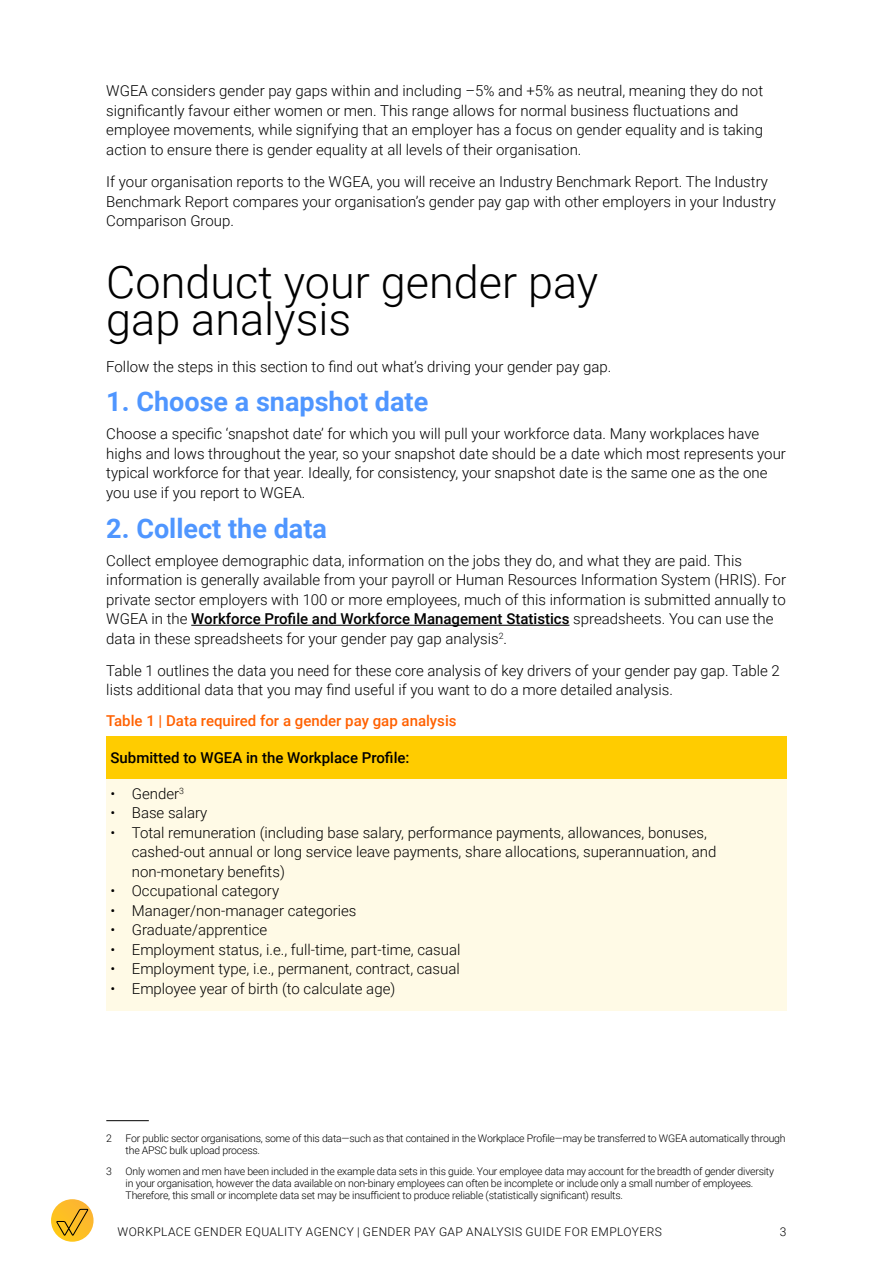
<style>
.page{position:relative;width:893px;height:1263px;background:#fff}
.page>*{position:absolute;margin:0;border:0;box-sizing:border-box;transform-origin:0 0}
._02_WGEA24_H2-span{font:300 45px/37.5px "Roboto";color:#000}
._04_WGEA24_H4_1column{font:700 27px "Roboto";color:#4f96ff}
._00_WGEA24_body{font:300 15px/19.5px "Roboto";color:#000}
._05B_Table_heading{font:500 15px "Roboto";color:#ff6100}
.Table_left_column{font:500 15px "Roboto";color:#000}
.t1{font:300 12px "Roboto";letter-spacing:.035em;color:#000}
._08_footnotes{font:300 10.5px/12px "Roboto";letter-spacing:-.02em;color:#000}
.s1{font-weight:500}
</style>
<div class="page">
<svg style="left:51px;top:1199px;width:43px;height:43px"></svg>
<svg style="left:56px;top:1209px;width:32px;height:27px"></svg>
<hr style="left:106px;top:1120px;width:43px;height:1px;background:#000">
<hr style="left:191px;top:625px;width:378px;height:1px;background:#000">
<div style="left:106px;top:736px;width:681px;height:43px;background:#fc0"></div>
<div style="left:106px;top:779px;width:681px;height:232px;background:#fffae6"></div>
<p class="_00_WGEA24_body" style="left:106px;top:81px;width:658px">WGEA considers gender pay gaps within and including –5% and +5% as neutral, meaning they do not significantly favour either women or men. This range allows for normal business fluctuations and employee movements, while signifying that an employer has a focus on gender equality and is taking action to ensure there is gender equality at all levels of their organisation.</p>
<p class="_00_WGEA24_body" style="left:106px;top:171px;width:671px">If your organisation reports to the WGEA, you will receive an Industry Benchmark Report. The Industry<br>Benchmark Report compares your organisation’s gender pay gap with other employers in your Industry<br>Comparison Group.</p>
<p class="_02_WGEA24_H2-span" style="left:106px;top:261px;width:493px">Conduct your gender pay gap analysis</p>
<p class="_00_WGEA24_body" style="left:106px;top:356px;width:507px">Follow the steps in this section to find out what’s driving your gender pay gap.</p>
<p class="_04_WGEA24_H4_1column" style="left:106px;top:383px;width:323px">1. Choose a snapshot date</p>
<p class="_00_WGEA24_body" style="left:106px;top:424px;width:681px">Choose a specific ‘snapshot date’ for which you will pull your workforce data. Many workplaces have highs and lows throughout the year, so your snapshot date should be a date which most represents your typical workforce for that year. Ideally, for consistency, your snapshot date is the same one as the one you use if you report to WGEA.</p>
<p class="_04_WGEA24_H4_1column" style="left:106px;top:509px;width:222px">2. Collect the data</p>
<p class="_00_WGEA24_body" style="left:106px;top:550px;width:681px">Collect employee demographic data, information on the jobs they do, and what they are paid. This information is generally available from your payroll or Human Resources Information System (HRIS). For private sector employers with 100 or more employees, much of this information is submitted annually to WGEA in the <span class="s1">Workforce Profile and Workforce Management Statistics</span> spreadsheets. You can use the data in these spreadsheets for your gender pay gap analysis<sup>2</sup>.</p>
<p class="_00_WGEA24_body" style="left:106px;top:660px;width:675px">Table 1 outlines the data you need for these core analysis of key drivers of your gender pay gap. Table 2 lists additional data that you may find useful if you want to do a more detailed analysis.</p>
<p class="_05B_Table_heading" style="left:106px;top:710px;width:352px">Table 1 | Data required for a gender pay gap analysis</p>
<p class="Table_left_column" style="left:111px;top:747px;width:300px">Submitted to WGEA in the Workplace Profile:</p>
<p class="_00_WGEA24_body" style="left:111px;top:783px;width:75px">• Gender<sup>3</sup></p>
<p class="_00_WGEA24_body" style="left:111px;top:802px;width:98px">• Base salary</p>
<p class="_00_WGEA24_body" style="left:132px;top:822px;width:586px;text-indent:-21px">• Total remuneration (including base salary, performance payments, allowances, bonuses, cashed‑out annual or long service leave payments, share allocations, superannuation, and non‑monetary benefits)</p>
<p class="_00_WGEA24_body" style="left:111px;top:880px;width:170px">• Occupational category</p>
<p class="_00_WGEA24_body" style="left:111px;top:900px;width:247px">• Manager/non-manager categories</p>
<p class="_00_WGEA24_body" style="left:111px;top:919px;width:158px">• Graduate/apprentice</p>
<p class="_00_WGEA24_body" style="left:111px;top:939px;width:351px">• Employment status, i.e., full‑time, part‑time, casual</p>
<p class="_00_WGEA24_body" style="left:111px;top:958px;width:351px">• Employment type, i.e., permanent, contract, casual</p>
<p class="_00_WGEA24_body" style="left:111px;top:978px;width:286px">• Employee year of birth (to calculate age)</p>
<p class="_08_footnotes" style="left:106px;top:1132px;width:7px">2</p>
<p class="_08_footnotes" style="left:126px;top:1132px;width:661px">For public sector organisations, some of this data—such as that contained in the Workplace Profile—may be transferred to WGEA automatically through the APSC bulk upload process.</p>
<p class="_08_footnotes" style="left:106px;top:1165px;width:7px">3</p>
<p class="_08_footnotes" style="left:126px;top:1165px;width:650px">Only women and men have been included in the example data sets in this guide. Your employee data may account for the breadth of gender diversity in your organisation, however the data available on non-binary employees can often be incomplete or include only a small number of employees.<br>Therefore, this small or incomplete data set may be insufficient to produce reliable (statistically significant) results.</p>
<p class="t1" style="left:118px;top:1223px;width:546px">WORKPLACE GENDER EQUALITY AGENCY | GENDER PAY GAP ANALYSIS GUIDE FOR EMPLOYERS</p>
<p class="t1" style="left:780px;top:1223px;width:8px">3</p>
</div>
